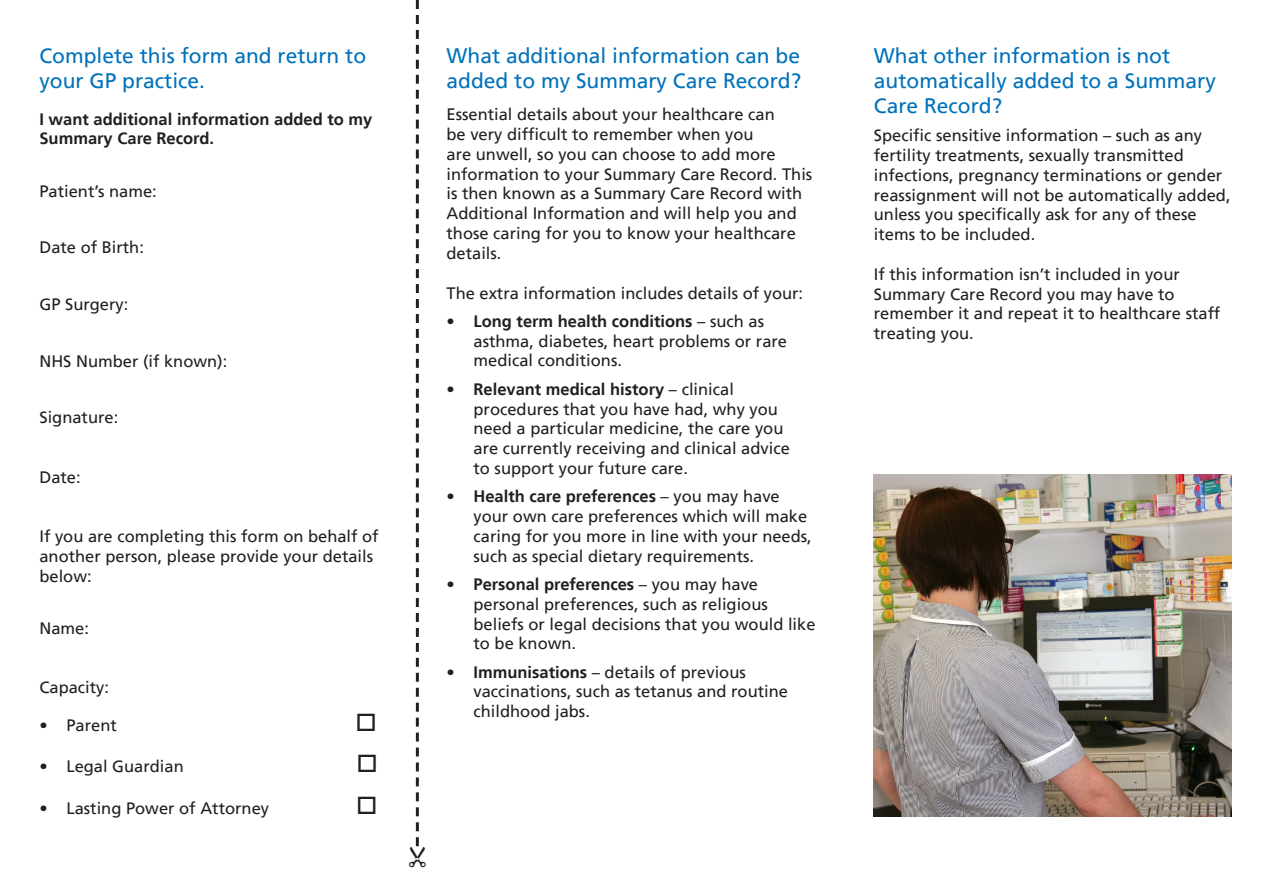
<style>
.page{position:relative;width:1263px;height:893px;background:#fff}
.page>*{position:absolute;margin:0;border:0;box-sizing:border-box;transform-origin:0 0}
.t1{font:21px/25.2px "Frutiger";color:#0072bc}
.t2{font:16.5px/19.8px "Frutiger";color:#231f20}
.t3{font:700 16.5px/19.8px "Frutiger";color:#231f20}
.s1{font-weight:700}
</style>
<div class="page">
<img style="left:874px;top:474px;width:357px;height:342px">
<svg style="left:415px;top:0;width:4px;height:847px"></svg>
<p class="t1" style="left:39px;top:43px;width:328px">Complete this form and return to your GP practice.</p>
<p class="t3" style="left:39px;top:109px;width:334px">I want additional information added to my<br>Summary Care Record.</p>
<p class="t2" style="left:39px;top:181px;width:119px">Patient’s name:</p>
<p class="t2" style="left:39px;top:238px;width:106px">Date of Birth:</p>
<p class="t2" style="left:39px;top:294px;width:90px">GP Surgery:</p>
<p class="t2" style="left:39px;top:351px;width:189px">NHS Number (if known):</p>
<p class="t2" style="left:39px;top:408px;width:80px">Signature:</p>
<p class="t2" style="left:39px;top:467px;width:43px">Date:</p>
<p class="t2" style="left:39px;top:526px;width:341px">If you are completing this form on behalf of another person, please provide your details below:</p>
<p class="t2" style="left:39px;top:618px;width:51px">Name:</p>
<p class="t2" style="left:39px;top:678px;width:71px">Capacity:</p>
<p class="t2" style="left:39px;top:715px;width:79px">• Parent</p>
<p class="t2" style="left:39px;top:757px;width:146px">• Legal Guardian</p>
<p class="t2" style="left:39px;top:798px;width:231px">• Lasting Power of Attorney</p>
<p class="t1" style="left:446px;top:43px;width:356px">What additional information can be added to my Summary Care Record?</p>
<p class="t2" style="left:446px;top:105px;width:367px">Essential details about your healthcare can<br>be very difficult to remember when you<br>are unwell, so you can choose to add more information to your Summary Care Record. This is then known as a Summary Care Record with Additional Information and will help you and those caring for you to know your healthcare details.</p>
<p class="t2" style="left:446px;top:283px;width:358px">The extra information includes details of your:</p>
<p class="t2" style="left:473px;top:311px;width:315px;text-indent:-27px"><span class="s1">• Long term health conditions</span> – such as asthma, diabetes, heart problems or rare medical conditions.</p>
<p class="t2" style="left:473px;top:379px;width:318px;text-indent:-27px"><span class="s1">• Relevant medical history</span> – clinical procedures that you have had, why you need a particular medicine, the care you are currently receiving and clinical advice to support your future care.</p>
<p class="t2" style="left:473px;top:487px;width:340px;text-indent:-27px"><span class="s1">• Health care preferences</span> – you may have your own care preferences which will make caring for you more in line with your needs, such as special dietary requirements.</p>
<p class="t2" style="left:473px;top:574px;width:344px;text-indent:-27px"><span class="s1">• Personal preferences</span> – you may have personal preferences, such as religious beliefs or legal decisions that you would like to be known.</p>
<p class="t2" style="left:473px;top:662px;width:316px;text-indent:-27px"><span class="s1">• Immunisations</span> – details of previous vaccinations, such as tetanus and routine childhood jabs.</p>
<p class="t1" style="left:874px;top:43px;width:343px">What other information is not automatically added to a Summary<br>Care Record?</p>
<p class="t2" style="left:874px;top:126px;width:358px">Specific sensitive information – such as any fertility treatments, sexually transmitted infections, pregnancy terminations or gender reassignment will not be automatically added, unless you specifically ask for any of these items to be included.</p>
<p class="t2" style="left:874px;top:264px;width:348px">If this information isn’t included in your Summary Care Record you may have to remember it and repeat it to healthcare staff treating you.</p>
</div>
